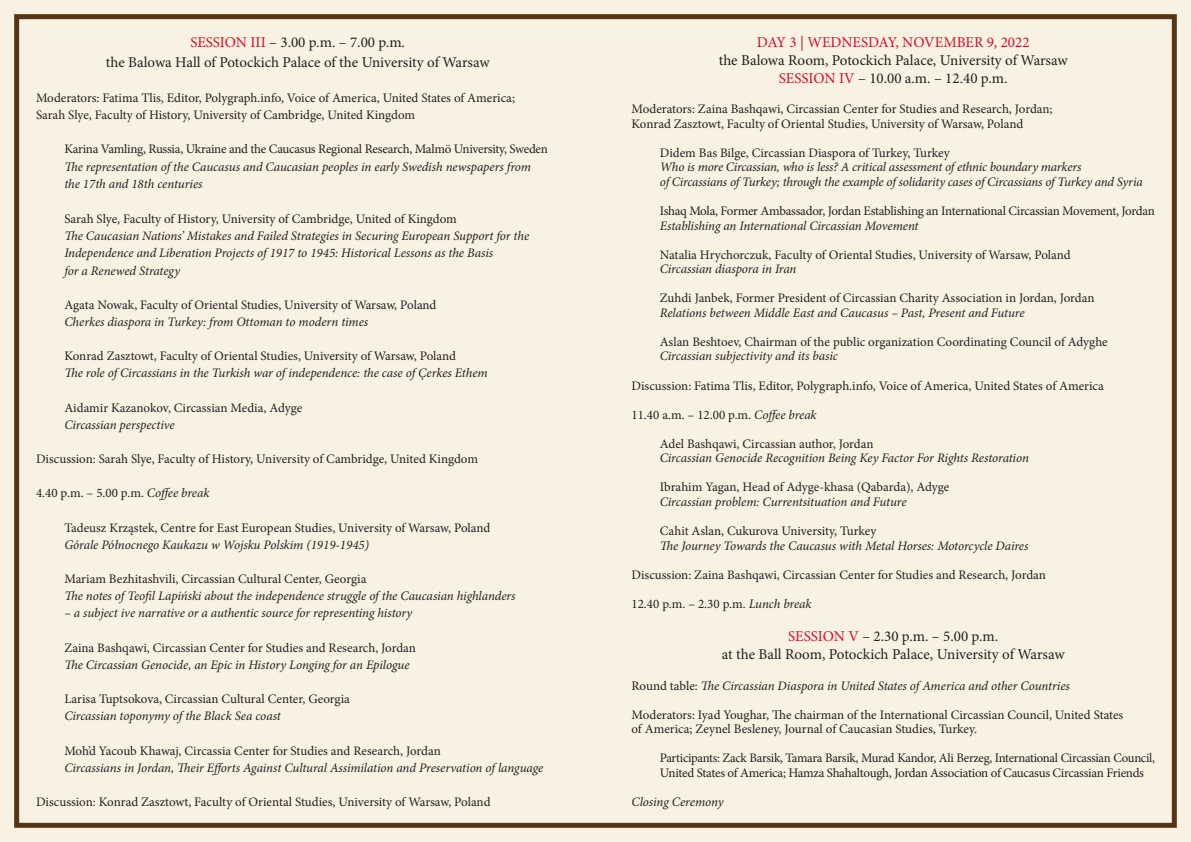
<style>
.page{position:relative;width:1191px;height:842px;background:#f9f2e2}
.page>*{position:absolute;margin:0;border:0;box-sizing:border-box;transform-origin:0 0}
.t1{font:15px "Minion Pro";color:#231f20}
.t2{font:15px "Minion Pro";color:#d30d2b}
.t3{font:13px/14.5px "Minion Pro";letter-spacing:-.005em;color:#231f20}
.t4{font:italic 13px/17.1px "Minion Pro";letter-spacing:-.01em;color:#231f20}
.t5{font:13px/14.5px "Minion Pro";letter-spacing:-.025em;color:#231f20}
.s1{color:#d30d2b}
.s2{font-style:italic}
.s3{font-style:normal}
</style>
<div class="page">
<div style="left:14px;top:14px;width:1162px;height:814px;border:5px solid #563515"></div>
<p class="t1" style="left:190px;top:32px;width:216px"><span class="s1">SESSION III</span> – 3.00 p.m. – 7.00 p.m.</p>
<p class="t1" style="left:106px;top:52px;width:385px">the Balowa Hall of Potockich Palace of the University of Warsaw</p>
<p class="t3" style="left:36px;top:91px;width:480px">Moderators: Fatima Tlis, Editor, Polygraph.info, Voice of America, United States of America;</p>
<p class="t3" style="left:36px;top:108px;width:381px">Sarah Slye, Faculty of History, University of Cambridge, United Kingdom</p>
<p class="t5" style="left:64px;top:142px;width:485px">Karina Vamling, Russia, Ukraine and the Caucasus Regional Research, Malmö University, Sweden</p>
<p class="t4" style="left:64px;top:157px;width:468px;line-height:17.7px">The representation of the Caucasus and Caucasian peoples in early Swedish newspapers from the 17th and 18th centuries</p>
<p class="t3" style="left:64px;top:212px;width:394px">Sarah Slye, Faculty of History, University of Cambridge, United of Kingdom</p>
<p class="t4" style="left:64px;top:228px;width:466px">The Caucasian Nations’ Mistakes and Failed Strategies in Securing European Support for the<br>Independence and Liberation Projects of 1917 to 1945: Historical Lessons as the Basis<br>for a Renewed Strategy</p>
<p class="t3" style="left:64px;top:297px;width:374px">Agata Nowak, Faculty of Oriental Studies, University of Warsaw, Poland</p>
<p class="t4" style="left:64px;top:313px;width:305px">Cherkes diaspora in Turkey: from Ottoman to modern times</p>
<p class="t3" style="left:64px;top:349px;width:393px">Konrad Zasztowt, Faculty of Oriental Studies, University of Warsaw, Poland</p>
<p class="t4" style="left:64px;top:365px;width:425px">The role of Circassians in the Turkish war of independence: the case of Çerkes Ethem</p>
<p class="t3" style="left:64px;top:400px;width:239px">Aidamir Kazanokov, Circassian Media, Adyge</p>
<p class="t4" style="left:64px;top:416px;width:112px">Circassian perspective</p>
<p class="t3" style="left:36px;top:452px;width:443px">Discussion: Sarah Slye, Faculty of History, University of Cambridge, United Kingdom</p>
<p class="t3" style="left:36px;top:486px;width:175px">4.40 p.m. – 5.00 p.m. <span class="s2">Coffee break</span></p>
<p class="t3" style="left:64px;top:520px;width:427px">Tadeusz Krząstek, Centre for East European Studies, University of Warsaw, Poland</p>
<p class="t4" style="left:64px;top:536px;width:306px">Górale Północnego Kaukazu w Wojsku Polskim (1919-1945)</p>
<p class="t3" style="left:64px;top:572px;width:303px">Mariam Bezhitashvili, Circassian Cultural Center, Georgia</p>
<p class="t4" style="left:64px;top:587px;width:453px">The notes of Teofil Lapiński about the independence struggle of the Caucasian highlanders</p>
<p class="t4" style="left:64px;top:605px;width:349px">– a subject ive narrative or a authentic source for representing history</p>
<p class="t3" style="left:64px;top:640px;width:353px">Zaina Bashqawi, Circassian Center for Studies and Research, Jordan</p>
<p class="t4" style="left:64px;top:656px;width:347px">The Circassian Genocide, an Epic in History Longing for an Epilogue</p>
<p class="t3" style="left:64px;top:692px;width:287px">Larisa Tuptsokova, Circassian Cultural Center, Georgia</p>
<p class="t4" style="left:64px;top:707px;width:218px">Circassian toponymy of the Black Sea coast</p>
<p class="t3" style="left:64px;top:743px;width:378px">Moh’d Yacoub Khawaj, Circassia Center for Studies and Research, Jordan</p>
<p class="t4" style="left:64px;top:759px;width:480px">Circassians in Jordan, Their Efforts Against Cultural Assimilation and Preservation of language</p>
<p class="t3" style="left:36px;top:795px;width:456px">Discussion: Konrad Zasztowt, Faculty of Oriental Studies, University of Warsaw, Poland</p>
<p class="t2" style="left:757px;top:32px;width:274px">DAY 3 | WEDNESDAY, NOVEMBER 9, 2022</p>
<p class="t1" style="left:718px;top:50px;width:350px">the Balowa Room, Potockich Palace, University of Warsaw</p>
<p class="t1" style="left:779px;top:68px;width:230px"><span class="s1">SESSION IV</span> – 10.00 a.m. – 12.40 p.m.</p>
<p class="t3" style="left:631px;top:102px;width:422px">Moderators: Zaina Bashqawi, Circassian Center for Studies and Research, Jordan;</p>
<p class="t3" style="left:631px;top:116px;width:393px">Konrad Zasztowt, Faculty of Oriental Studies, University of Warsaw, Poland</p>
<p class="t3" style="left:660px;top:145px;width:291px">Didem Bas Bilge, Circassian Diaspora of Turkey, Turkey</p>
<p class="t4" style="left:660px;top:160px;width:484px;line-height:14.5px">Who is more Circassian, who is less? A critical assessment of ethnic boundary markers<br>of Circassians of Turkey; through the example of solidarity cases of Circassians of Turkey and Syria</p>
<p class="t5" style="left:660px;top:204px;width:496px">Ishaq Mola, Former Ambassador, Jordan Establishing an International Circassian Movement, Jordan</p>
<p class="t4" style="left:660px;top:217px;width:260px">Establishing an International Circassian Movement</p>
<p class="t3" style="left:660px;top:247px;width:412px">Natalia Hrychorczuk, Faculty of Oriental Studies, University of Warsaw, Poland</p>
<p class="t4" style="left:660px;top:260px;width:138px">Circassian diaspora in Iran</p>
<p class="t3" style="left:660px;top:291px;width:436px">Zuhdi Janbek, Former President of Circassian Charity Association in Jordan, Jordan</p>
<p class="t4" style="left:660px;top:304px;width:366px">Relations between Middle East and Caucasus – Past, Present and Future</p>
<p class="t3" style="left:660px;top:335px;width:449px">Aslan Beshtoev, Chairman of the public organization Coordinating Council of Adyghe</p>
<p class="t4" style="left:660px;top:348px;width:179px">Circassian subjectivity and its basic</p>
<p class="t3" style="left:631px;top:378px;width:474px">Discussion: Fatima Tlis, Editor, Polygraph.info, Voice of America, United States of America</p>
<p class="t3" style="left:631px;top:407px;width:187px">11.40 a.m. – 12.00 p.m. <span class="s2">Coffee break</span></p>
<p class="t3" style="left:660px;top:436px;width:215px">Adel Bashqawi, Circassian author, Jordan</p>
<p class="t4" style="left:660px;top:449px;width:371px">Circassian Genocide Recognition Being Key Factor For Rights Restoration</p>
<p class="t3" style="left:660px;top:480px;width:291px">Ibrahim Yagan, Head of Adyge-khasa (Qabarda), Adyge</p>
<p class="t4" style="left:660px;top:493px;width:248px">Circassian problem: Currentsituation and Future</p>
<p class="t3" style="left:660px;top:524px;width:218px">Cahit Aslan, Cukurova University, Turkey</p>
<p class="t4" style="left:660px;top:537px;width:370px">The Journey Towards the Caucasus with Metal Horses: Motorcycle Daires</p>
<p class="t3" style="left:631px;top:567px;width:416px">Discussion: Zaina Bashqawi, Circassian Center for Studies and Research, Jordan</p>
<p class="t3" style="left:631px;top:596px;width:181px">12.40 p.m. – 2.30 p.m. <span class="s2">Lunch break</span></p>
<p class="t1" style="left:788px;top:626px;width:211px"><span class="s1">SESSION V</span> – 2.30 p.m. – 5.00 p.m.</p>
<p class="t1" style="left:721px;top:645px;width:344px">at the Ball Room, Potockich Palace, University of Warsaw</p>
<p class="t4" style="left:631px;top:677px;width:440px"><span class="s3">Round table:</span> The Circassian Diaspora in United States of America and other Countries</p>
<p class="t3" style="left:631px;top:707px;width:493px">Moderators: Iyad Youghar, The chairman of the International Circassian Council, United States of America; Zeynel Besleney, Journal of Caucasian Studies, Turkey.</p>
<p class="t5" style="left:660px;top:751px;width:496px">Participants: Zack Barsik, Tamara Barsik, Murad Kandor, Ali Berzeg, International Circassian Council,<br>United States of America; Hamza Shahaltough, Jordan Association of Caucasus Circassian Friends</p>
<p class="t4" style="left:631px;top:793px;width:93px">Closing Ceremony</p>
</div>
